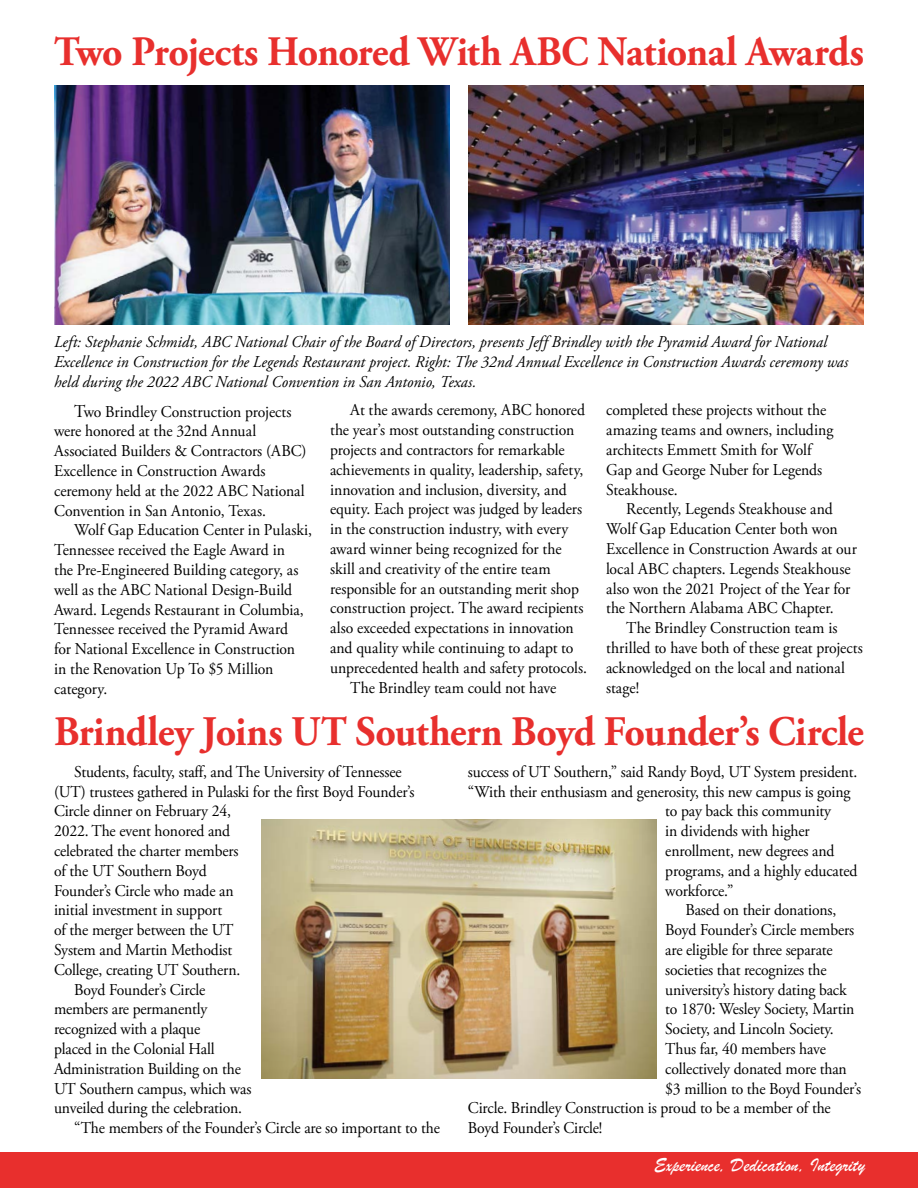
<style>
.page{position:relative;width:918px;height:1188px;background:#fff}
.page>*{position:absolute;margin:0;border:0;box-sizing:border-box;transform-origin:0 0}
.t1{font:700 42px "Adobe Garamond Pro";letter-spacing:-.01em;color:#e82f2d;scale:.95 1}
.t2{font:700 41.85px "Adobe Garamond Pro";letter-spacing:-.015em;color:#e82f2d;scale:.95 1}
.t3{font:19.5px "Brush Script";color:#fff}
.t4{font:16.5px/19.8px "Adobe Garamond Pro";letter-spacing:-.01em;color:#000;scale:.95 1}
.t5{font:italic 16.5px/19.8px "Adobe Garamond Pro";letter-spacing:.005em;color:#000;scale:.95 1}
.s1{font-size:18px}
</style>
<div class="page">
<div style="left:0;top:1153px;width:918px;height:35px;background:#e82f2d"></div>
<img style="left:261px;top:819px;width:396px;height:259px">
<img style="left:54px;top:86px;width:395px;height:238px">
<img style="left:469px;top:86px;width:395px;height:238px">
<h2 class="t2" style="left:54px;top:27px;width:854px">Two Projects Honored With ABC National Awards</h2>
<p class="t5" style="left:54px;top:333px;width:838px">Left: Stephanie Schmidt, ABC National Chair of the Board of Directors, presents Jeff Brindley with the Pyramid Award for National<br>Excellence in Construction for the Legends Restaurant project. Right: The 32nd Annual Excellence in Construction Awards ceremony was held during the 2022 ABC National Convention in San Antonio, Texas.</p>
<p class="t4" style="left:54px;top:402px;width:267px;text-indent:20px"><span class="s1">T</span>wo Brindley Construction projects were honored at the 32nd Annual Associated Builders &amp; Contractors (ABC)<br>Excellence in Construction Awards ceremony held at the 2022 ABC National Convention in San Antonio, Texas.</p>
<p class="t4" style="left:54px;top:521px;width:273px;text-indent:20px">Wolf Gap Education Center in Pulaski, Tennessee received the Eagle Award in<br>the Pre-Engineered Building category, as well as the ABC National Design-Build Award. Legends Restaurant in Columbia, Tennessee received the Pyramid Award<br>for National Excellence in Construction<br>in the Renovation Up To $5 Million category.</p>
<p class="t4" style="left:350px;top:401px;width:249px">At the awards ceremony, ABC honored</p>
<p class="t4" style="left:330px;top:421px;width:259px">the year’s most outstanding construction</p>
<p class="t4" style="left:330px;top:441px;width:248px">projects and contractors for remarkable</p>
<p class="t4" style="left:330px;top:460px;width:268px">achievements in quality, leadership, safety,</p>
<p class="t4" style="left:330px;top:480px;width:251px">innovation and inclusion, diversity, and</p>
<p class="t4" style="left:330px;top:500px;width:267px">equity. Each project was judged by leaders</p>
<p class="t4" style="left:330px;top:520px;width:253px">in the construction industry, with every</p>
<p class="t4" style="left:330px;top:540px;width:245px">award winner being recognized for the</p>
<p class="t4" style="left:330px;top:559px;width:234px">skill and creativity of the entire team</p>
<p class="t4" style="left:330px;top:579px;width:264px">responsible for an outstanding merit shop</p>
<p class="t4" style="left:330px;top:599px;width:268px">construction project. The award recipients</p>
<p class="t4" style="left:330px;top:619px;width:258px">also exceeded expectations in innovation</p>
<p class="t4" style="left:330px;top:639px;width:258px">and quality while continuing to adapt to</p>
<p class="t4" style="left:330px;top:658px;width:272px">unprecedented health and safety protocols.</p>
<p class="t4" style="left:350px;top:678px;width:218px">The Brindley team could not have</p>
<p class="t4" style="left:606px;top:401px;width:241px">completed these projects without the amazing teams and owners, including architects Emmett Smith for Wolf<br>Gap and George Nuber for Legends<br>Steakhouse.</p>
<p class="t4" style="left:606px;top:500px;width:266px;text-indent:20px">Recently, Legends Steakhouse and Wolf Gap Education Center both won Excellence in Construction Awards at our local ABC chapters. Legends Steakhouse also won the 2021 Project of the Year for the Northern Alabama ABC Chapter.</p>
<p class="t4" style="left:606px;top:619px;width:272px;text-indent:20px">The Brindley Construction team is thrilled to have both of these great projects acknowledged on the local and national stage!</p>
<h1 class="t1" style="left:54px;top:707px;width:854px">Brindley Joins UT Southern Boyd Founder’s Circle</h1>
<p class="t4" style="left:74px;top:762px;width:346px">Students, faculty, staff, and The University of Tennessee</p>
<p class="t4" style="left:54px;top:782px;width:381px">(UT) trustees gathered in Pulaski for the first Boyd Founder’s</p>
<p class="t4" style="left:54px;top:802px;width:188px">Circle dinner on February 24,</p>
<p class="t4" style="left:54px;top:822px;width:187px">2022. The event honored and</p>
<p class="t4" style="left:54px;top:841px;width:196px">celebrated the charter members</p>
<p class="t4" style="left:54px;top:861px;width:162px">of the UT Southern Boyd</p>
<p class="t4" style="left:54px;top:881px;width:191px">Founder’s Circle who made an</p>
<p class="t4" style="left:54px;top:901px;width:179px">initial investment in support</p>
<p class="t4" style="left:54px;top:921px;width:191px">of the merger between the UT</p>
<p class="t4" style="left:54px;top:940px;width:189px">System and Martin Methodist</p>
<p class="t4" style="left:54px;top:960px;width:198px">College, creating UT Southern.</p>
<p class="t4" style="left:74px;top:980px;width:139px">Boyd Founder’s Circle</p>
<p class="t4" style="left:54px;top:1000px;width:163px">members are permanently</p>
<p class="t4" style="left:54px;top:1020px;width:156px">recognized with a plaque</p>
<p class="t4" style="left:54px;top:1039px;width:171px">placed in the Colonial Hall</p>
<p class="t4" style="left:54px;top:1059px;width:198px">Administration Building on the</p>
<p class="t4" style="left:54px;top:1079px;width:209px">UT Southern campus, which was</p>
<p class="t4" style="left:54px;top:1099px;width:200px">unveiled during the celebration.</p>
<p class="t4" style="left:74px;top:1119px;width:386px">“The members of the Founder’s Circle are so important to the</p>
<p class="t4" style="left:468px;top:762px;width:412px">success of UT Southern,” said Randy Boyd, UT System president.</p>
<p class="t4" style="left:468px;top:782px;width:404px">“With their enthusiasm and generosity, this new campus is going</p>
<p class="t4" style="left:665px;top:802px;width:176px">to pay back this community</p>
<p class="t4" style="left:665px;top:822px;width:154px">in dividends with higher</p>
<p class="t4" style="left:665px;top:841px;width:180px">enrollment, new degrees and</p>
<p class="t4" style="left:665px;top:861px;width:204px">programs, and a highly educated</p>
<p class="t4" style="left:665px;top:881px;width:73px">workforce.”</p>
<p class="t4" style="left:686px;top:901px;width:160px">Based on their donations,</p>
<p class="t4" style="left:665px;top:921px;width:200px">Boyd Founder’s Circle members</p>
<p class="t4" style="left:665px;top:940px;width:178px">are eligible for three separate</p>
<p class="t4" style="left:665px;top:960px;width:171px">societies that recognizes the</p>
<p class="t4" style="left:665px;top:980px;width:192px">university’s history dating back</p>
<p class="t4" style="left:665px;top:1000px;width:201px">to 1870: Wesley Society, Martin</p>
<p class="t4" style="left:665px;top:1020px;width:179px">Society, and Lincoln Society.</p>
<p class="t4" style="left:665px;top:1039px;width:171px">Thus far, 40 members have</p>
<p class="t4" style="left:665px;top:1059px;width:193px">collectively donated more than</p>
<p class="t4" style="left:665px;top:1079px;width:208px">$3 million to the Boyd Founder’s</p>
<p class="t4" style="left:468px;top:1099px;width:383px">Circle. Brindley Construction is proud to be a member of the</p>
<p class="t4" style="left:468px;top:1119px;width:143px">Boyd Founder’s Circle!</p>
<p class="t3" style="left:654px;top:1153px;width:213px">Experience, Dedication, Integrity</p>
</div>
